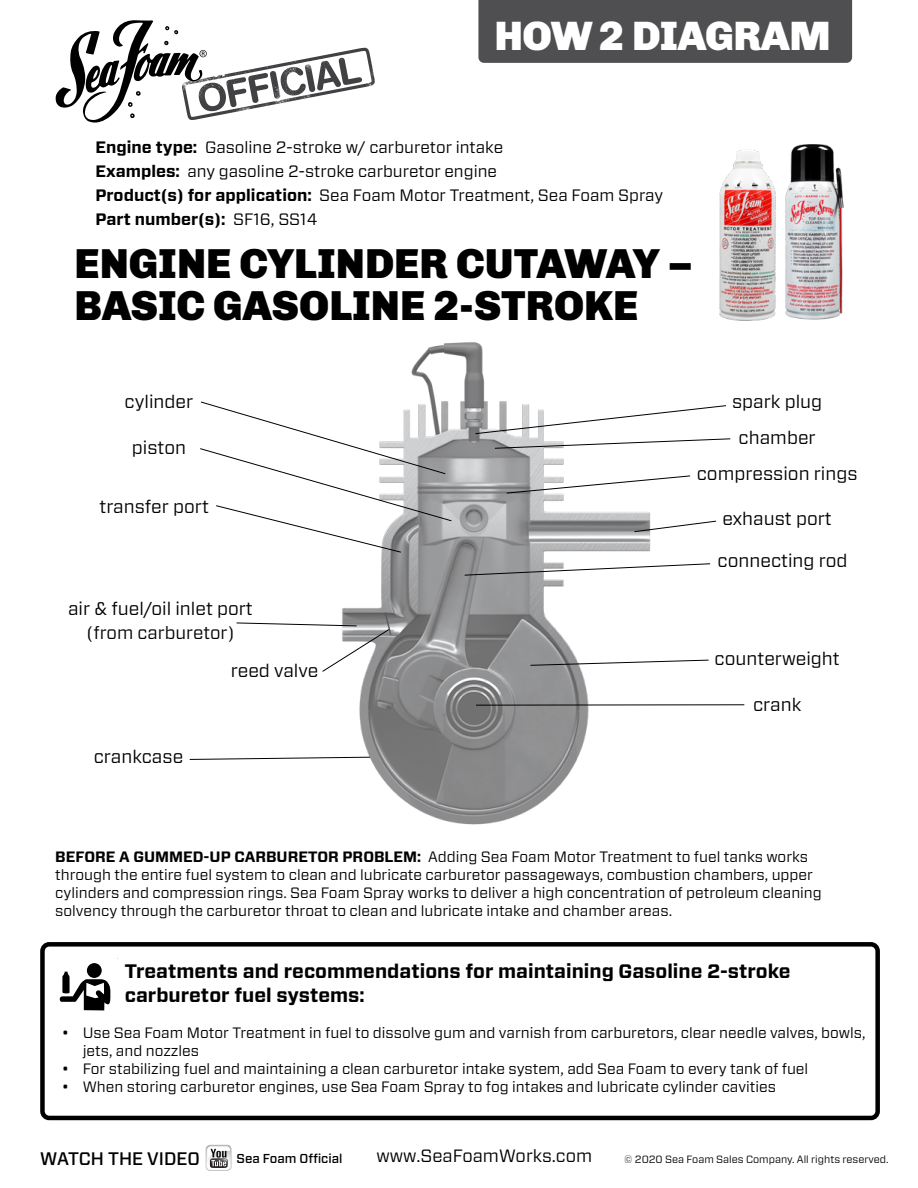
<style>
.page{position:relative;width:918px;height:1188px;background:#fff}
.page>*{position:absolute;margin:0;border:0;box-sizing:border-box;transform-origin:0 0}
.t1{font:900 42px/42px "Chivo";color:#000}
.t2{font:900 41.1px "Chivo";letter-spacing:-.015em;color:#fff}
.t3{font:700 19.5px/23.4px "Forza";color:#000}
.t4{font:18.45px/36px "Forza";color:#000;text-align:center}
.t5{font:500 18.15px "Forza";color:#000}
.t6{font:18px "Forza";color:#000}
.t7{font:17.85px "Forza";color:#000}
.t8{font:16.5px/24px "Forza";color:#000}
.t9{font:15px/18px "Forza";color:#000}
.t10{font:500 12.9px "Forza";color:#000}
.t11{font:10.5px "Forza";color:#000}
.s1{font-weight:700}
</style>
<div class="page">
<svg style="left:55px;top:20px;width:320px;height:103px"></svg>
<div style="left:478px;top:0;width:374px;height:63px;background:#4f4f51"></div>
<div style="left:40px;top:942px;width:840px;height:178px;border:4px solid #000;border-radius:7px"></div>
<svg style="left:59px;top:958px;width:59px;height:53px"></svg>
<svg style="left:206px;top:1145px;width:26px;height:26px"></svg>
<svg style="left:206px;top:1146px;width:25px;height:24px"></svg>
<img style="left:342px;top:342px;width:309px;height:483px">
<svg style="left:634px;top:520px;width:83px;height:12px"></svg>
<svg style="left:189px;top:756px;width:182px;height:4px"></svg>
<svg style="left:530px;top:659px;width:179px;height:7px"></svg>
<hr style="left:476px;top:704px;width:268px;height:2px;background:#000">
<svg style="left:475px;top:405px;width:256px;height:44px"></svg>
<svg style="left:506px;top:475px;width:185px;height:19px"></svg>
<svg style="left:464px;top:563px;width:247px;height:13px"></svg>
<svg style="left:200px;top:401px;width:252px;height:152px"></svg>
<svg style="left:236px;top:612px;width:157px;height:60px"></svg>
<img style="left:719px;top:150px;width:57px;height:171px">
<img style="left:785px;top:144px;width:59px;height:176px">
<h2 class="t2" style="left:494px;top:12px;width:338px">HOW 2 DIAGRAM</h2>
<p class="t8" style="left:96px;top:135px;width:569px"><span class="s1">Engine type:</span> Gasoline 2-stroke w/ carburetor intake<br><span class="s1">Examples:</span> any gasoline 2-stroke carburetor engine<br><span class="s1">Product(s) for application:</span> Sea Foam Motor Treatment, Sea Foam Spray <span class="s1">Part number(s):</span> SF16, SS14</p>
<h1 class="t1" style="left:75px;top:242px;width:620px">ENGINE CYLINDER CUTAWAY –<br>BASIC GASOLINE 2-STROKE</h1>
<p class="t4" style="left:125px;top:384px;width:70px">cylinder</p>
<p class="t4" style="left:132px;top:430px;width:56px">piston</p>
<p class="t4" style="left:99px;top:489px;width:111px">transfer port</p>
<p class="t4" style="left:68px;top:590px;width:186px">air &amp; fuel/oil inlet port</p>
<p class="t6" style="left:86px;top:620px;width:150px">(from carburetor)</p>
<p class="t4" style="left:94px;top:739px;width:91px">crankcase</p>
<p class="t4" style="left:231px;top:653px;width:89px">reed valve</p>
<p class="t4" style="left:697px;top:384px;width:162px">spark plug chamber compression rings</p>
<p class="t4" style="left:723px;top:501px;width:111px">exhaust port</p>
<p class="t4" style="left:718px;top:542px;width:132px">connecting rod</p>
<p class="t4" style="left:715px;top:641px;width:127px">counterweight</p>
<p class="t4" style="left:753px;top:687px;width:50px">crank</p>
<p class="t9" style="left:55px;top:847px;width:768px"><span class="s1">BEFORE A GUMMED-UP CARBURETOR PROBLEM:</span> Adding Sea Foam Motor Treatment to fuel tanks works through the entire fuel system to clean and lubricate carburetor passageways, combustion chambers, upper cylinders and compression rings. Sea Foam Spray works to deliver a high concentration of petroleum cleaning solvency through the carburetor throat to clean and lubricate intake and chamber areas.</p>
<h3 class="t3" style="left:125px;top:960px;width:667px">Treatments and recommendations for maintaining Gasoline 2-stroke carburetor fuel systems:</h3>
<p class="t9" style="left:83px;top:1023px;width:784px;text-indent:-21px">• Use Sea Foam Motor Treatment in fuel to dissolve gum and varnish from carburetors, clear needle valves, bowls, jets, and nozzles</p>
<p class="t9" style="left:62px;top:1059px;width:748px">• For stabilizing fuel and maintaining a clean carburetor intake system, add Sea Foam to every tank of fuel</p>
<p class="t9" style="left:62px;top:1077px;width:716px">• When storing carburetor engines, use Sea Foam Spray to fog intakes and lubricate cylinder cavities</p>
<p class="t5" style="left:40px;top:1146px;width:161px">WATCH THE VIDEO</p>
<p class="t10" style="left:237px;top:1149px;width:107px">Sea Foam Official</p>
<p class="t7" style="left:376px;top:1144px;width:217px">www.SeaFoamWorks.com</p>
<p class="t11" style="left:624px;top:1152px;width:266px">© 2020 Sea Foam Sales Company. All rights reserved.</p>
</div>
